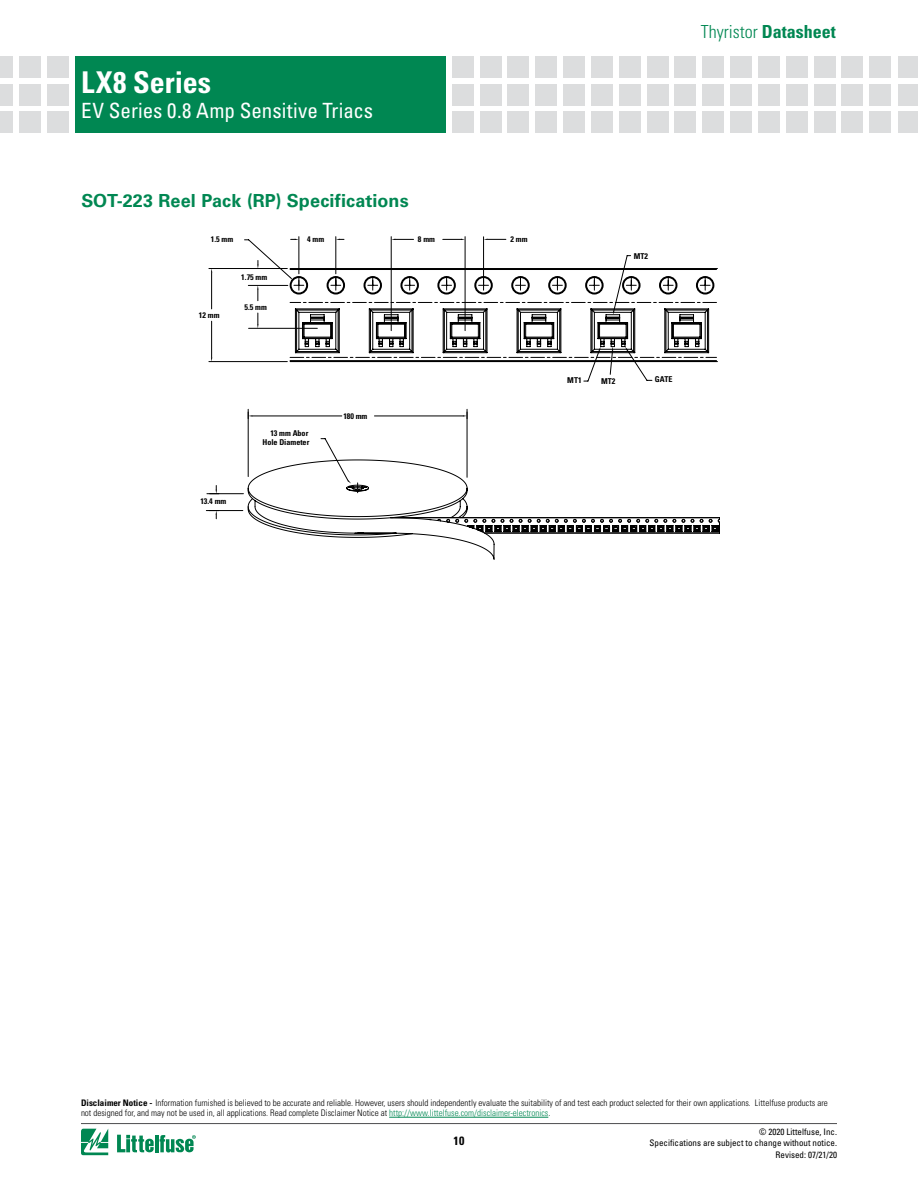
<style>
.page{position:relative;width:918px;height:1188px;background:#fff}
.page>*{position:absolute;margin:0;border:0;box-sizing:border-box;transform-origin:0 0}
.t1{font:700 condensed 30px "Univers LT Std";letter-spacing:.005em;color:#fff}
.t2{font:condensed 21px "Univers LT Std";color:#fff}
.t3{font:700 18px "Univers LT Std";letter-spacing:.005em;color:#008752}
.t4{font:300 condensed 18px "Univers LT Std";color:#008752}
.t5{font:700 condensed 12px "Univers LT Std";color:#000}
.t6{font:300 condensed 9px/10.8px "Univers LT Std";color:#000}
.t7{font:condensed 9px/10.8px "Univers LT Std";color:#000;text-align:right}
.t8{font:700 condensed 8.1px/9.3px "Univers LT Std";color:#000;text-align:right}
.s1{font-weight:700}
.s2{color:#008752}
</style>
<div class="page">
<hr style="left:81px;top:1123px;width:756px;height:1px;background:#4d4d4f">
<svg style="left:81px;top:1129px;width:27px;height:26px"></svg>
<hr style="left:155px;top:1135px;width:3px;height:17px;background:#008752">
<svg style="left:160px;top:1135px;width:36px;height:18px"></svg>
<svg style="left:117px;top:1135px;width:37px;height:17px"></svg>
<div style="left:75px;top:56px;width:371px;height:77px;background:#008752"></div>
<div style="left:47px;top:56px;width:21px;height:21px;background:#dcddde"></div>
<div style="left:47px;top:84px;width:21px;height:21px;background:#dcddde"></div>
<div style="left:47px;top:112px;width:21px;height:21px;background:#dcddde"></div>
<div style="left:19px;top:56px;width:21px;height:21px;background:#dcddde"></div>
<div style="left:19px;top:84px;width:21px;height:21px;background:#dcddde"></div>
<div style="left:19px;top:112px;width:21px;height:21px;background:#dcddde"></div>
<div style="left:0;top:56px;width:13px;height:21px;background:#dcddde"></div>
<div style="left:0;top:84px;width:13px;height:21px;background:#dcddde"></div>
<div style="left:0;top:112px;width:13px;height:21px;background:#dcddde"></div>
<div style="left:870px;top:56px;width:21px;height:21px;background:#dcddde"></div>
<div style="left:870px;top:84px;width:21px;height:21px;background:#dcddde"></div>
<div style="left:870px;top:112px;width:21px;height:21px;background:#dcddde"></div>
<div style="left:452px;top:56px;width:21px;height:21px;background:#dcddde"></div>
<div style="left:452px;top:84px;width:21px;height:21px;background:#dcddde"></div>
<div style="left:452px;top:112px;width:21px;height:21px;background:#dcddde"></div>
<div style="left:480px;top:56px;width:21px;height:21px;background:#dcddde"></div>
<div style="left:480px;top:84px;width:21px;height:21px;background:#dcddde"></div>
<div style="left:480px;top:112px;width:21px;height:21px;background:#dcddde"></div>
<div style="left:508px;top:56px;width:21px;height:21px;background:#dcddde"></div>
<div style="left:508px;top:84px;width:21px;height:21px;background:#dcddde"></div>
<div style="left:508px;top:112px;width:21px;height:21px;background:#dcddde"></div>
<div style="left:536px;top:56px;width:21px;height:21px;background:#dcddde"></div>
<div style="left:536px;top:84px;width:21px;height:21px;background:#dcddde"></div>
<div style="left:536px;top:112px;width:21px;height:21px;background:#dcddde"></div>
<div style="left:563px;top:56px;width:22px;height:21px;background:#dcddde"></div>
<div style="left:563px;top:84px;width:22px;height:21px;background:#dcddde"></div>
<div style="left:563px;top:112px;width:22px;height:21px;background:#dcddde"></div>
<div style="left:591px;top:56px;width:22px;height:21px;background:#dcddde"></div>
<div style="left:591px;top:84px;width:22px;height:21px;background:#dcddde"></div>
<div style="left:591px;top:112px;width:22px;height:21px;background:#dcddde"></div>
<div style="left:619px;top:56px;width:21px;height:21px;background:#dcddde"></div>
<div style="left:619px;top:84px;width:21px;height:21px;background:#dcddde"></div>
<div style="left:619px;top:112px;width:21px;height:21px;background:#dcddde"></div>
<div style="left:647px;top:56px;width:21px;height:21px;background:#dcddde"></div>
<div style="left:647px;top:84px;width:21px;height:21px;background:#dcddde"></div>
<div style="left:647px;top:112px;width:21px;height:21px;background:#dcddde"></div>
<div style="left:675px;top:56px;width:21px;height:21px;background:#dcddde"></div>
<div style="left:675px;top:84px;width:21px;height:21px;background:#dcddde"></div>
<div style="left:675px;top:112px;width:21px;height:21px;background:#dcddde"></div>
<div style="left:703px;top:56px;width:21px;height:21px;background:#dcddde"></div>
<div style="left:703px;top:84px;width:21px;height:21px;background:#dcddde"></div>
<div style="left:703px;top:112px;width:21px;height:21px;background:#dcddde"></div>
<div style="left:730px;top:56px;width:22px;height:21px;background:#dcddde"></div>
<div style="left:730px;top:84px;width:22px;height:21px;background:#dcddde"></div>
<div style="left:730px;top:112px;width:22px;height:21px;background:#dcddde"></div>
<div style="left:786px;top:56px;width:21px;height:21px;background:#dcddde"></div>
<div style="left:786px;top:84px;width:21px;height:21px;background:#dcddde"></div>
<div style="left:786px;top:112px;width:21px;height:21px;background:#dcddde"></div>
<div style="left:758px;top:56px;width:22px;height:21px;background:#dcddde"></div>
<div style="left:758px;top:84px;width:22px;height:21px;background:#dcddde"></div>
<div style="left:758px;top:112px;width:22px;height:21px;background:#dcddde"></div>
<div style="left:814px;top:56px;width:21px;height:21px;background:#dcddde"></div>
<div style="left:814px;top:84px;width:21px;height:21px;background:#dcddde"></div>
<div style="left:814px;top:112px;width:21px;height:21px;background:#dcddde"></div>
<div style="left:842px;top:56px;width:21px;height:21px;background:#dcddde"></div>
<div style="left:842px;top:84px;width:21px;height:21px;background:#dcddde"></div>
<div style="left:842px;top:112px;width:21px;height:21px;background:#dcddde"></div>
<div style="left:898px;top:56px;width:20px;height:21px;background:#dcddde"></div>
<div style="left:898px;top:84px;width:20px;height:21px;background:#dcddde"></div>
<div style="left:898px;top:112px;width:20px;height:21px;background:#dcddde"></div>
<svg style="left:302px;top:268px;width:416px;height:292px"></svg>
<hr style="left:206px;top:510px;width:37px;height:1px;background:#000">
<hr style="left:207px;top:493px;width:36px;height:1px;background:#000">
<svg style="left:248px;top:382px;width:219px;height:78px"></svg>
<svg style="left:248px;top:460px;width:472px;height:74px"></svg>
<hr style="left:299px;top:237px;width:1px;height:37px;background:#000">
<hr style="left:336px;top:237px;width:1px;height:37px;background:#000">
<hr style="left:391px;top:237px;width:1px;height:84px;background:#000">
<hr style="left:465px;top:237px;width:1px;height:84px;background:#000">
<hr style="left:252px;top:416px;width:90px;height:1px;background:#000">
<hr style="left:374px;top:416px;width:89px;height:1px;background:#000">
<svg style="left:248px;top:412px;width:4px;height:7px"></svg>
<svg style="left:463px;top:412px;width:5px;height:7px"></svg>
<svg style="left:209px;top:511px;width:10px;height:8px"></svg>
<svg style="left:215px;top:485px;width:2px;height:8px"></svg>
<hr style="left:483px;top:237px;width:1px;height:46px;background:#000">
<hr style="left:209px;top:361px;width:78px;height:1px;background:#000">
<hr style="left:209px;top:268px;width:78px;height:1px;background:#000">
<hr style="left:211px;top:321px;width:1px;height:36px;background:#000">
<hr style="left:211px;top:273px;width:1px;height:36px;background:#000">
<svg style="left:244px;top:239px;width:473px;height:143px"></svg>
<hr style="left:249px;top:328px;width:68px;height:1px;background:#000">
<hr style="left:389px;top:1117px;width:159px;height:1px;background:#008752">
<h1 class="t1" style="left:81px;top:64px;width:132px">LX8 Series</h1>
<h2 class="t2" style="left:81px;top:97px;width:294px">EV Series 0.8 Amp Sensitive Triacs</h2>
<h3 class="t3" style="left:81px;top:191px;width:329px">SOT-223 Reel Pack (RP) Specifications</h3>
<p class="t8" style="left:211px;top:235px;width:24px">1.5 mm</p>
<p class="t8" style="left:307px;top:235px;width:18px">4 mm</p>
<p class="t8" style="left:418px;top:235px;width:18px">8 mm</p>
<p class="t8" style="left:241px;top:272px;width:27px">1.75 mm</p>
<p class="t8" style="left:199px;top:310px;width:22px">12 mm</p>
<p class="t8" style="left:244px;top:302px;width:24px">5.5 mm</p>
<p class="t8" style="left:200px;top:496px;width:27px">13.4 mm</p>
<p class="t8" style="left:262px;top:428px;width:48px">13 mm Abor<br>Hole Diameter</p>
<p class="t8" style="left:343px;top:411px;width:26px">180 mm</p>
<h3 class="t4" style="left:701px;top:21px;width:136px">Thyristor <span class="s1">Datasheet</span></h3>
<p class="t8" style="left:511px;top:235px;width:18px">2 mm</p>
<p class="t8" style="left:634px;top:251px;width:16px">MT2</p>
<p class="t8" style="left:567px;top:376px;width:16px">MT1</p>
<p class="t8" style="left:601px;top:376px;width:16px">MT2</p>
<p class="t8" style="left:655px;top:375px;width:19px">GATE</p>
<p class="t6" style="left:81px;top:1097px;width:748px"><span class="s1">Disclaimer Notice -</span> Information furnished is believed to be accurate and reliable. However, users should independently evaluate the suitability of and test each product selected for their own applications. Littelfuse products are not designed for, and may not be used in, all applications. Read complete Disclaimer Notice at <span class="s2">http://www.littelfuse.com/disclaimer-electronics</span>.</p>
<h3 class="t5" style="left:453px;top:1133px;width:13px">10</h3>
<p class="t7" style="left:650px;top:1126px;width:189px">© 2020 Littelfuse, Inc.<br>Specifications are subject to change without notice.</p>
<p class="t7" style="left:776px;top:1149px;width:63px">Revised: 07/21/20</p>
</div>
